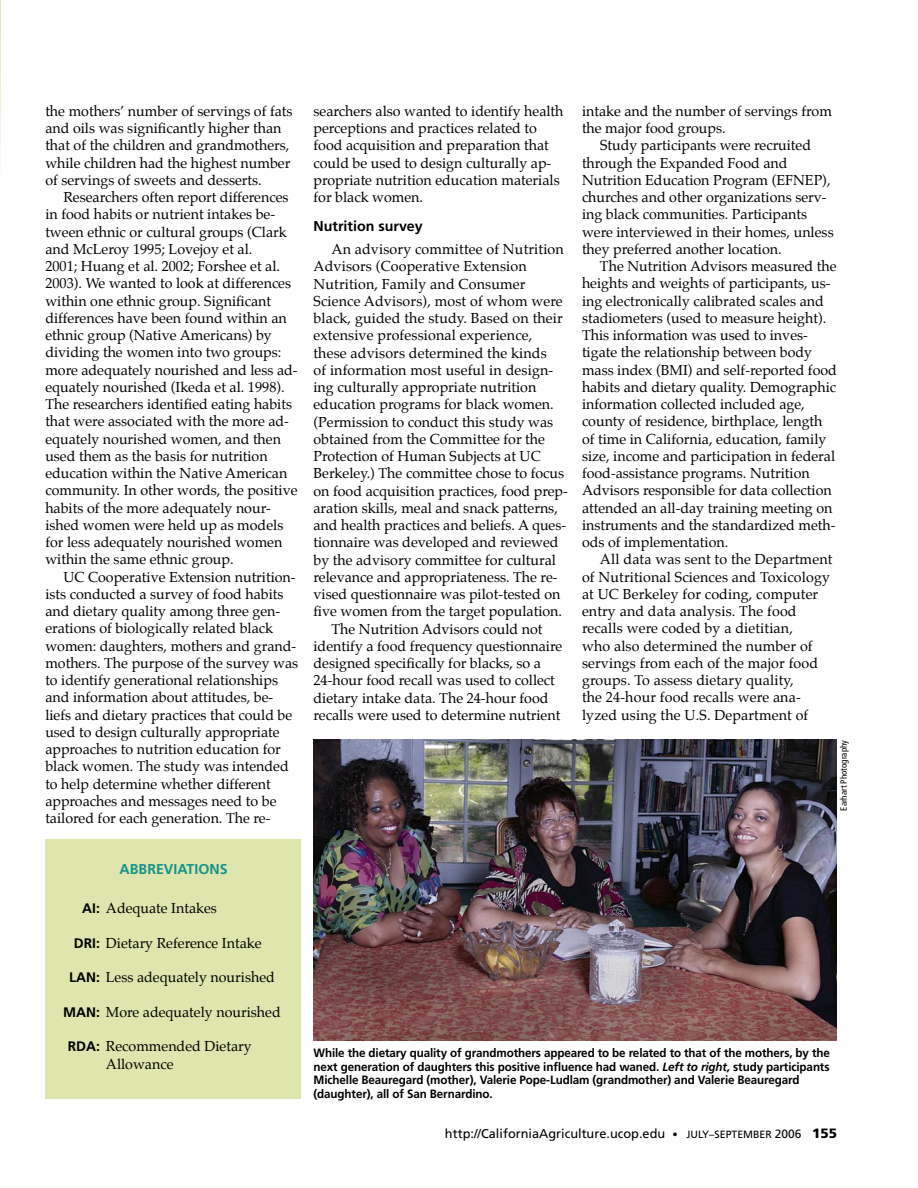
<style>
.page{position:relative;width:918px;height:1188px;background:#fff}
.page>*{position:absolute;margin:0;border:0;box-sizing:border-box;transform-origin:0 0}
.t1{font:14.25px/17.2px "Palatino";color:#000}
.t2{font:700 14.25px "Frutiger";color:#000}
.t3{font:700 14.25px "Frutiger";color:#16948a}
.t4{font:12.75px "Frutiger";color:#000}
.t5{font:700 12px/13.5px "Frutiger";letter-spacing:-.01em;color:#000}
.t6{font:condensed 9px "Frutiger";color:#000}
.s1{font-family:"Frutiger";font-weight:700;font-size:13.8px}
.s2{font-style:italic}
.s3{font-size:10.5px}
.s4{font-size:12px}
.s5{font-weight:900;font-size:13.5px}
</style>
<div class="page">
<svg style="left:0;top:0;width:1px;height:167px"></svg>
<img style="left:314px;top:740px;width:522px;height:301px">
<div style="left:45px;top:839px;width:256px;height:260px;background:#dee5ad"></div>
<p class="t1" style="left:45px;top:103px;width:249px">the mothers’ number of servings of fats and oils was significantly higher than that of the children and grandmothers, while children had the highest number of servings of sweets and desserts.</p>
<p class="t1" style="left:45px;top:190px;width:254px;text-indent:18px">Researchers often report differences in food habits or nutrient intakes be&shy;tween ethnic or cultural groups (Clark and McLeroy 1995; Lovejoy et al.<br>2001; Huang et al. 2002; Forshee et al.<br>2003). We wanted to look at differences within one ethnic group. Significant differences have been found within an ethnic group (Native Americans) by dividing the women into two groups: more adequately nourished and less ad&shy;equately nourished (Ikeda et al. 1998).<br>The researchers identified eating habits that were associated with the more ad&shy;equately nourished women, and then used them as the basis for nutrition education within the Native American community. In other words, the positive habits of the more adequately nour&shy;ished women were held up as models for less adequately nourished women within the same ethnic group.</p>
<p class="t1" style="left:45px;top:569px;width:254px;text-indent:18px">UC Cooperative Extension nutrition&shy;ists conducted a survey of food habits and dietary quality among three gen&shy;erations of biologically related black women: daughters, mothers and grand&shy;mothers. The purpose of the survey was to identify generational relationships and information about attitudes, be&shy;liefs and dietary practices that could be used to design culturally appropriate approaches to nutrition education for black women. The study was intended to help determine whether different approaches and messages need to be tailored for each generation. The re-</p>
<p class="t1" style="left:313px;top:103px;width:252px">searchers also wanted to identify health perceptions and practices related to food acquisition and preparation that could be used to design culturally ap&shy;propriate nutrition education materials for black women.</p>
<p class="t2" style="left:314px;top:218px;width:111px">Nutrition survey</p>
<p class="t1" style="left:331px;top:242px;width:234px">An advisory committee of Nutrition</p>
<p class="t1" style="left:314px;top:259px;width:215px">Advisors (Cooperative Extension</p>
<p class="t1" style="left:314px;top:276px;width:213px">Nutrition, Family and Consumer</p>
<p class="t1" style="left:314px;top:294px;width:251px">Science Advisors), most of whom were</p>
<p class="t1" style="left:314px;top:311px;width:251px">black, guided the study. Based on their</p>
<p class="t1" style="left:314px;top:328px;width:220px">extensive professional experience,</p>
<p class="t1" style="left:314px;top:345px;width:235px">these advisors determined the kinds</p>
<p class="t1" style="left:314px;top:363px;width:241px">of information most useful in design-</p>
<p class="t1" style="left:314px;top:380px;width:224px">ing culturally appropriate nutrition</p>
<p class="t1" style="left:314px;top:397px;width:242px">education programs for black women.</p>
<p class="t1" style="left:314px;top:414px;width:241px">(Permission to conduct this study was</p>
<p class="t1" style="left:314px;top:432px;width:233px">obtained from the Committee for the</p>
<p class="t1" style="left:314px;top:449px;width:229px">Protection of Human Subjects at UC</p>
<p class="t1" style="left:314px;top:466px;width:252px">Berkeley.) The committee chose to focus</p>
<p class="t1" style="left:314px;top:483px;width:256px">on food acquisition practices, food prep-</p>
<p class="t1" style="left:314px;top:501px;width:246px">aration skills, meal and snack patterns,</p>
<p class="t1" style="left:314px;top:518px;width:254px">and health practices and beliefs. A ques-</p>
<p class="t1" style="left:314px;top:535px;width:247px">tionnaire was developed and reviewed</p>
<p class="t1" style="left:314px;top:552px;width:244px">by the advisory committee for cultural</p>
<p class="t1" style="left:314px;top:570px;width:246px">relevance and appropriateness. The re-</p>
<p class="t1" style="left:313px;top:587px;width:248px">vised questionnaire was pilot-tested on</p>
<p class="t1" style="left:313px;top:604px;width:250px">five women from the target population.</p>
<p class="t1" style="left:331px;top:621px;width:213px">The Nutrition Advisors could not</p>
<p class="t1" style="left:313px;top:639px;width:250px">identify a food frequency questionnaire</p>
<p class="t1" style="left:313px;top:656px;width:229px">designed specifically for blacks, so a</p>
<p class="t1" style="left:313px;top:673px;width:243px">24-hour food recall was used to collect</p>
<p class="t1" style="left:314px;top:690px;width:237px">dietary intake data. The 24-hour food</p>
<p class="t1" style="left:314px;top:708px;width:248px">recalls were used to determine nutrient</p>
<p class="t1" style="left:582px;top:103px;width:252px">intake and the number of servings from the major food groups.</p>
<p class="t1" style="left:582px;top:138px;width:253px;text-indent:18px">Study participants were recruited through the Expanded Food and Nutrition Education Program (EFNEP), churches and other organizations serv&shy;ing black communities. Participants were interviewed in their homes, unless they preferred another location.</p>
<p class="t1" style="left:582px;top:259px;width:257px;text-indent:18px">The Nutrition Advisors measured the heights and weights of participants, us&shy;ing electronically calibrated scales and stadiometers (used to measure height).<br>This information was used to inves&shy;tigate the relationship between body mass index (BMI) and self-reported food habits and dietary quality. Demographic information collected included age, county of residence, birthplace, length of time in California, education, family size, income and participation in federal food-assistance programs. Nutrition Advisors responsible for data collection attended an all-day training meeting on instruments and the standardized meth&shy;ods of implementation.</p>
<p class="t1" style="left:582px;top:552px;width:252px;text-indent:18px">All data was sent to the Department of Nutritional Sciences and Toxicology at UC Berkeley for coding, computer entry and data analysis. The food recalls were coded by a dietitian,<br>who also determined the number of servings from each of the major food groups. To assess dietary quality,<br>the 24-hour food recalls were ana&shy;lyzed using the U.S. Department of</p>
<p class="t6" style="left:838px;top:811px;width:72px;rotate:-90deg">Earhart Photography</p>
<p class="t3" style="left:120px;top:860px;width:110px">ABBREVIATIONS</p>
<p class="t1" style="left:82px;top:901px;width:136px"><span class="s1">AI:</span> Adequate Intakes</p>
<p class="t1" style="left:74px;top:936px;width:189px"><span class="s1">DRI:</span> Dietary Reference Intake</p>
<p class="t1" style="left:69px;top:970px;width:207px"><span class="s1">LAN:</span> Less adequately nourished</p>
<p class="t1" style="left:63px;top:1005px;width:219px"><span class="s1">MAN:</span> More adequately nourished</p>
<p class="t1" style="left:106px;top:1039px;width:147px;text-indent:-38px"><span class="s1">RDA:</span> Recommended Dietary<br>Allowance</p>
<p class="t5" style="left:314px;top:1046px;width:518px">While the dietary quality of grandmothers appeared to be related to that of the mothers, by the next generation of daughters this positive influence had waned. <span class="s2">Left to right,</span> study participants Michelle Beauregard (mother), Valerie Pope-Ludlam (grandmother) and Valerie Beauregard (daughter), all of San Bernardino.</p>
<p class="t4" style="left:445px;top:1126px;width:394px">http://CaliforniaAgriculture.ucop.edu <span class="s3">• JULY–SEPTEMBER</span> <span class="s4">2006</span> <span class="s5">155</span></p>
</div>
